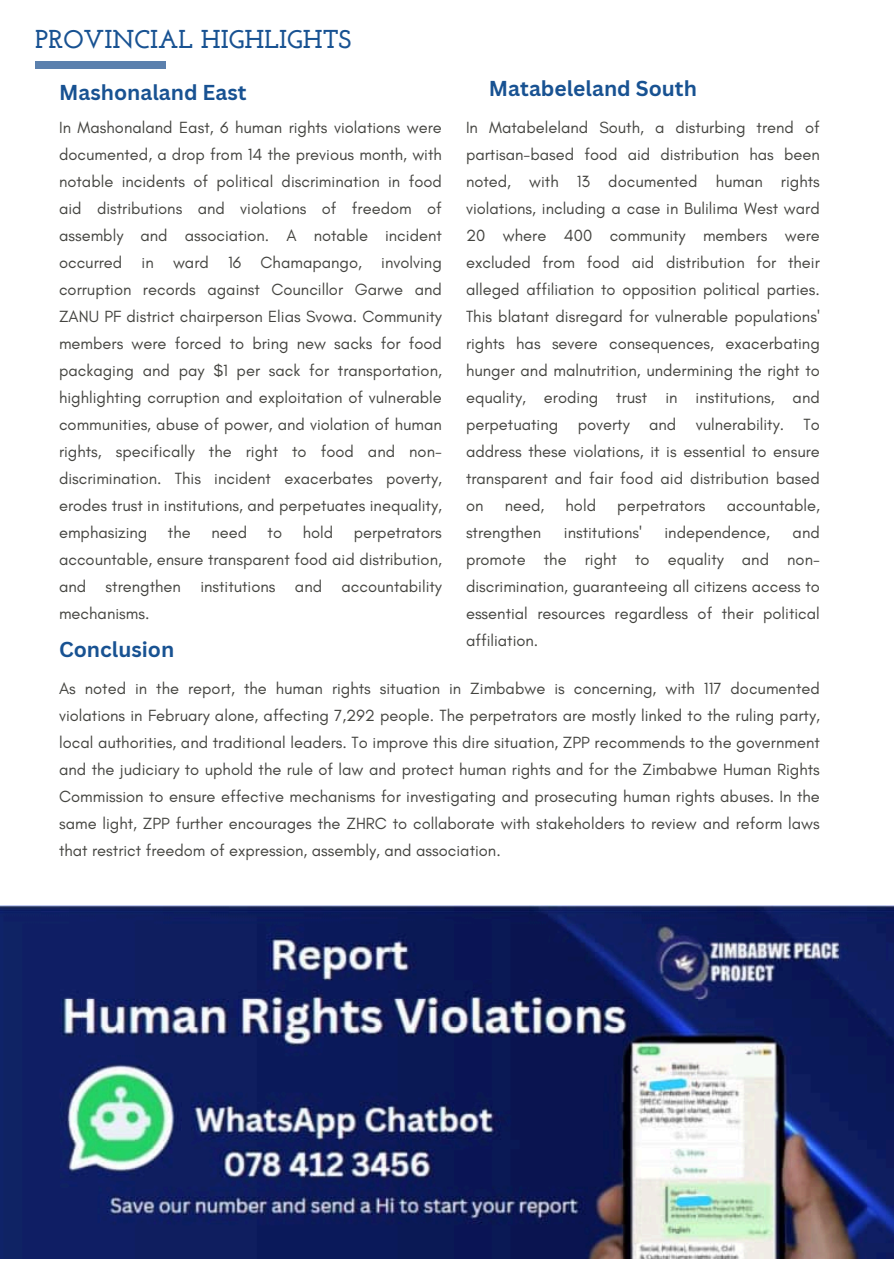
<style>
.page{position:relative;width:894px;height:1264px;background:#fff}
.page>*{position:absolute;margin:0;border:0;box-sizing:border-box;transform-origin:0 0}
.t1{font:700 25.8px "Josefin Slab";color:#185292}
.t2{font:700 21px "Canva Sans";color:#185292}
.t3{font:16.5px/27px "Glacial Indifference";color:#444440;text-align:justify}
</style>
<div class="page">
<div style="left:35px;top:61px;width:130px;height:7px;background:#5b80ad"></div>
<img style="left:0;top:905px;width:893px;height:353px">
<h2 class="t1" style="left:35px;top:28px;width:317px">PROVINCIAL HIGHLIGHTS</h2>
<h2 class="t2" style="left:59px;top:78px;width:189px">Mashonaland East</h2>
<h1 class="t3" style="left:59px;top:114px;width:384px">In Mashonaland East, 6 human rights violations were documented, a drop from 14 the previous month, with notable incidents of political discrimination in food aid distributions and violations of freedom of assembly and association. A notable incident occurred in ward 16 Chamapango, involving corruption records against Councillor Garwe and ZANU PF district chairperson Elias Svowa. Community members were forced to bring new sacks for food packaging and pay $1 per sack for transportation, highlighting corruption and exploitation of vulnerable communities, abuse of power, and violation of human rights, specifically the right to food and non&shy;discrimination. This incident exacerbates poverty, erodes trust in institutions, and perpetuates inequality, emphasizing the need to hold perpetrators accountable, ensure transparent food aid distribution, and strengthen institutions and accountability mechanisms.</h1>
<h2 class="t2" style="left:59px;top:635px;width:117px">Conclusion</h2>
<p class="t2" style="left:489px;top:74px;width:209px">Matabeleland South</p>
<p class="t3" style="left:466px;top:114px;width:355px">In Matabeleland South, a disturbing trend of partisan-based food aid distribution has been noted, with 13 documented human rights violations, including a case in Bulilima West ward 20 where 400 community members were excluded from food aid distribution for their alleged affiliation to opposition political parties.<br>This blatant disregard for vulnerable populations' rights has severe consequences, exacerbating hunger and malnutrition, undermining the right to equality, eroding trust in institutions, and perpetuating poverty and vulnerability. To address these violations, it is essential to ensure transparent and fair food aid distribution based on</p>
<p class="t3" style="left:504px;top:492px;width:41px">need,</p>
<p class="t3" style="left:565px;top:492px;width:32px">hold</p>
<p class="t3" style="left:617px;top:492px;width:90px">perpetrators</p>
<p class="t3" style="left:726px;top:492px;width:95px">accountable,</p>
<p class="t3" style="left:466px;top:519px;width:77px">strengthen</p>
<p class="t3" style="left:563px;top:519px;width:79px">institutions'</p>
<p class="t3" style="left:664px;top:519px;width:107px">independence,</p>
<p class="t3" style="left:466px;top:519px;width:355px;text-indent:326px">and promote the right to equality and non&shy;discrimination, guaranteeing all citizens access to essential resources regardless of their political affiliation.</p>
<p class="t3" style="left:59px;top:675px;width:762px">As noted in the report, the human rights situation in Zimbabwe is concerning, with 117 documented violations in February alone, affecting 7,292 people. The perpetrators are mostly linked to the ruling party, local authorities, and traditional leaders. To improve this dire situation, ZPP recommends to the government and the judiciary to uphold the rule of law and protect human rights and for the Zimbabwe Human Rights Commission to ensure effective mechanisms for investigating and prosecuting human rights abuses. In the same light, ZPP further encourages the ZHRC to collaborate with stakeholders to review and reform laws that restrict freedom of expression, assembly, and association.</p>
</div>
